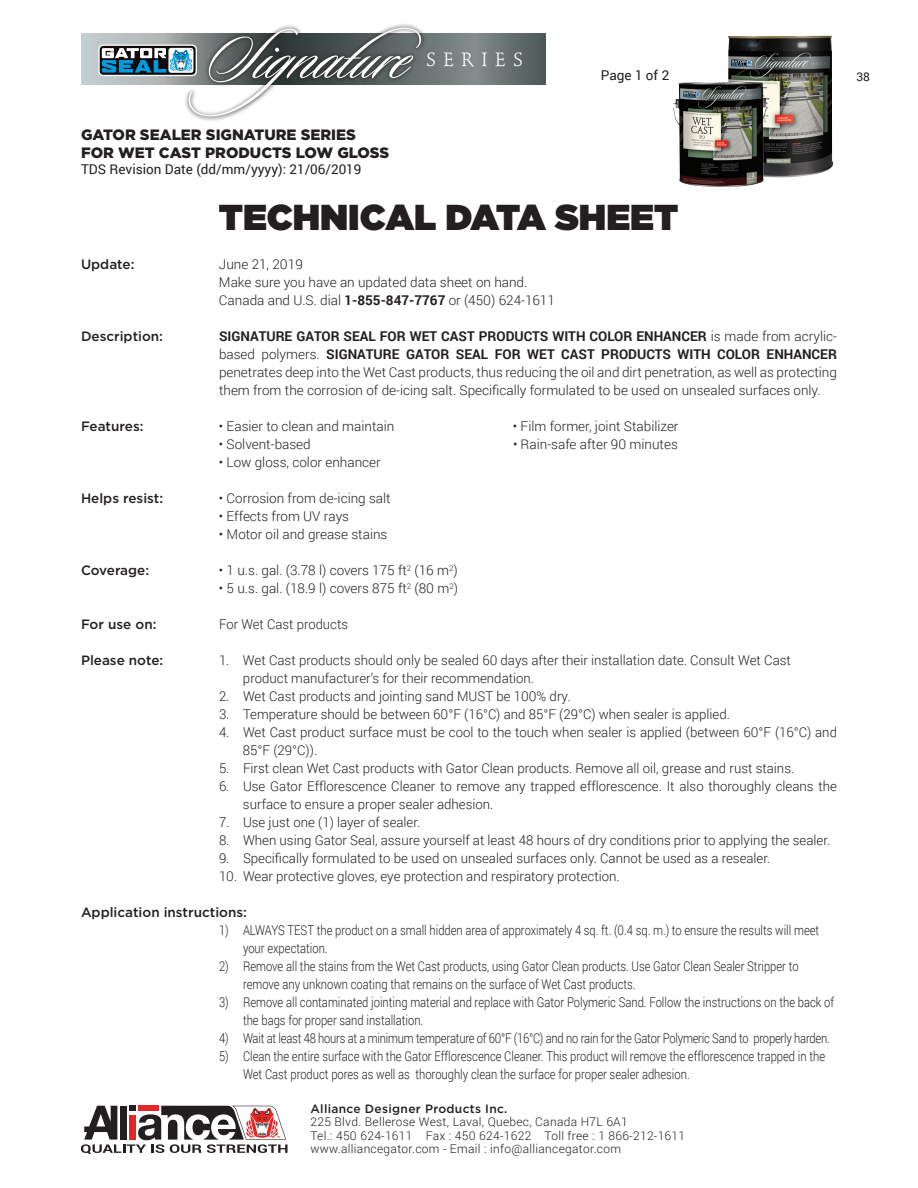
<style>
.page{position:relative;width:918px;height:1188px;background:#fff}
.page>*{position:absolute;margin:0;border:0;box-sizing:border-box;transform-origin:0 0}
.t1{font:74.25px "Sloop Script Three";color:#fff}
.t2{font:900 36px "Gotham";color:#231f20}
.t3{font:19.05px "Stempel Schneidler";letter-spacing:.4em;color:#fff}
.t4{font:900 15px/18px "Gotham";color:#231f20}
.t5{font:300 13.5px/18px "Roboto";color:#231f20}
.t6{font:300 13.5px/18px "Roboto";color:#231f20;scale:.83 1}
.t7{font:300 13.5px "Roboto";letter-spacing:-.02em;color:#231f20;scale:.83 1}
.t8{font:500 13.5px "Gotham";color:#231f20}
.t9{font:13.5px "Roboto";color:#231f20}
.t10{font:300 12px/13.2px "Roboto";letter-spacing:.025em;color:#231f20}
.t11{font:500 12px "Gotham";letter-spacing:.025em;color:#231f20}
.t12{font:12px "Roboto";color:#231f20}
.s1{font-weight:700}
</style>
<div class="page">
<svg style="left:81px;top:1105px;width:206px;height:49px"></svg>
<img style="left:727px;top:36px;width:106px;height:141px">
<img style="left:673px;top:83px;width:16px;height:102px">
<svg style="left:81px;top:33px;width:464px;height:51px;background:#838d8d"></svg>
<div style="left:184px;top:23px;width:242px;height:98px;background:#231f20;opacity:.75"></div>
<svg style="left:98px;top:45px;width:99px;height:31px"></svg>
<svg style="left:100px;top:46px;width:96px;height:29px"></svg>
<svg style="left:102px;top:48px;width:91px;height:25px"></svg>
<h1 class="t1" style="left:206px;top:8px;width:221px">Signature</h1>
<h3 class="t3" style="left:426px;top:49px;width:99px">SERIES</h3>
<p class="t4" style="left:81px;top:126px;width:310px">GATOR SEALER SIGNATURE SERIES<br>FOR WET CAST PRODUCTS LOW GLOSS</p>
<p class="t9" style="left:81px;top:160px;width:282px">TDS Revision Date (dd/mm/yyyy): 21/06/2019</p>
<p class="t9" style="left:601px;top:66px;width:70px">Page 1 of 2</p>
<p class="t2" style="left:219px;top:191px;width:461px">TECHNICAL DATA SHEET</p>
<p class="t8" style="left:81px;top:256px;width:55px">Update:</p>
<p class="t5" style="left:219px;top:255px;width:85px">June 21, 2019</p>
<p class="t5" style="left:219px;top:273px;width:310px">Make sure you have an updated data sheet on hand.</p>
<p class="t5" style="left:219px;top:291px;width:337px">Canada and U.S. dial <span class="s1">1-855-847-7767</span> or (450) 624-1611</p>
<p class="t8" style="left:81px;top:328px;width:84px">Description:</p>
<p class="t5" style="left:219px;top:327px;width:620px;text-align:justify"><span class="s1">SIGNATURE GATOR SEAL FOR WET CAST PRODUCTS WITH COLOR ENHANCER</span> is made from acrylic&shy;based polymers. <span class="s1">SIGNATURE GATOR SEAL FOR WET CAST PRODUCTS WITH COLOR ENHANCER </span>penetrates deep into the Wet Cast products, thus reducing the oil and dirt penetration, as well as protecting them from the corrosion of de-icing salt. Specifically formulated to be used on unsealed surfaces only.</p>
<p class="t8" style="left:81px;top:418px;width:64px">Features:</p>
<p class="t5" style="left:219px;top:417px;width:177px">• Easier to clean and maintain</p>
<p class="t5" style="left:513px;top:417px;width:167px">• Film former, joint Stabilizer</p>
<p class="t5" style="left:219px;top:435px;width:93px">• Solvent-based</p>
<p class="t5" style="left:513px;top:435px;width:166px">• Rain-safe after 90 minutes</p>
<p class="t5" style="left:219px;top:453px;width:163px">• Low gloss, color enhancer</p>
<p class="t8" style="left:81px;top:490px;width:84px">Helps resist:</p>
<p class="t5" style="left:219px;top:489px;width:173px">• Corrosion from de-icing salt</p>
<p class="t5" style="left:219px;top:507px;width:132px">• Effects from UV rays</p>
<p class="t5" style="left:219px;top:525px;width:170px">• Motor oil and grease stains</p>
<p class="t8" style="left:81px;top:562px;width:70px">Coverage:</p>
<p class="t5" style="left:219px;top:561px;width:240px">• 1 u.s. gal. (3.78 l) covers 175 ft<sup>2</sup> (16 m<sup>2</sup>)</p>
<p class="t5" style="left:219px;top:579px;width:241px">• 5 u.s. gal. (18.9 l) covers 875 ft<sup>2</sup> (80 m<sup>2</sup>)</p>
<p class="t8" style="left:81px;top:616px;width:77px">For use on:</p>
<p class="t5" style="left:219px;top:615px;width:131px">For Wet Cast products</p>
<p class="t8" style="left:81px;top:652px;width:84px">Please note:</p>
<p class="t5" style="left:243px;top:651px;width:549px;text-indent:-24px">1. Wet Cast products should only be sealed 60 days after their installation date. Consult Wet Cast product manufacturer’s for their recommendation.</p>
<p class="t5" style="left:219px;top:687px;width:353px">2. Wet Cast products and jointing sand MUST be 100% dry.</p>
<p class="t5" style="left:219px;top:705px;width:512px">3. Temperature should be between 60°F (16°C) and 85°F (29°C) when sealer is applied.</p>
<p class="t5" style="left:243px;top:723px;width:596px;text-indent:-24px">4. Wet Cast product surface must be cool to the touch when sealer is applied (between 60°F (16°C) and<br>85°F (29°C)).</p>
<p class="t5" style="left:219px;top:759px;width:577px">5. First clean Wet Cast products with Gator Clean products. Remove all oil, grease and rust stains.</p>
<p class="t5" style="left:243px;top:777px;width:595px;text-indent:-24px">6. Use Gator Efflorescence Cleaner to remove any trapped efflorescence. It also thoroughly cleans the surface to ensure a proper sealer adhesion.</p>
<p class="t5" style="left:219px;top:813px;width:203px">7. Use just one (1) layer of sealer.</p>
<p class="t5" style="left:219px;top:831px;width:613px">8. When using Gator Seal, assure yourself at least 48 hours of dry conditions prior to applying the sealer.</p>
<p class="t5" style="left:219px;top:849px;width:553px">9. Specifically formulated to be used on unsealed surfaces only. Cannot be used as a resealer.</p>
<p class="t5" style="left:219px;top:867px;width:402px">10. Wear protective gloves, eye protection and respiratory protection.</p>
<p class="t8" style="left:81px;top:904px;width:168px">Application instructions:</p>
<p class="t6" style="left:243px;top:921px;width:696px;text-indent:-24px">1) ALWAYS TEST the product on a small hidden area of approximately 4 sq. ft. (0.4 sq. m.) to ensure the results will meet your expectation.</p>
<p class="t6" style="left:243px;top:957px;width:671px;text-indent:-24px">2) Remove all the stains from the Wet Cast products, using Gator Clean products. Use Gator Clean Sealer Stripper to remove any unknown coating that remains on the surface of Wet Cast products.</p>
<p class="t6" style="left:243px;top:993px;width:714px;text-indent:-24px">3) Remove all contaminated jointing material and replace with Gator Polymeric Sand. Follow the instructions on the back of the bags for proper sand installation.</p>
<p class="t7" style="left:219px;top:1029px;width:737px">4) Wait at least 48 hours at a minimum temperature of 60°F (16°C) and no rain for the Gator Polymeric Sand to properly harden.</p>
<p class="t6" style="left:243px;top:1047px;width:703px;text-indent:-24px">5) Clean the entire surface with the Gator Efflorescence Cleaner. This product will remove the efflorescence trapped in the<br>Wet Cast product pores as well as thoroughly clean the surface for proper sealer adhesion.</p>
<p class="t11" style="left:310px;top:1101px;width:199px">Alliance Designer Products Inc.</p>
<p class="t10" style="left:310px;top:1115px;width:376px">225 Blvd. Bellerose West, Laval, Quebec, Canada H7L 6A1<br>Tel.: 450 624-1611 Fax : 450 624-1622 Toll free : 1 866-212-1611 www.alliancegator.com - Email : info@alliancegator.com</p>
<p class="t12" style="left:856px;top:68px;width:15px">38</p>
</div>
